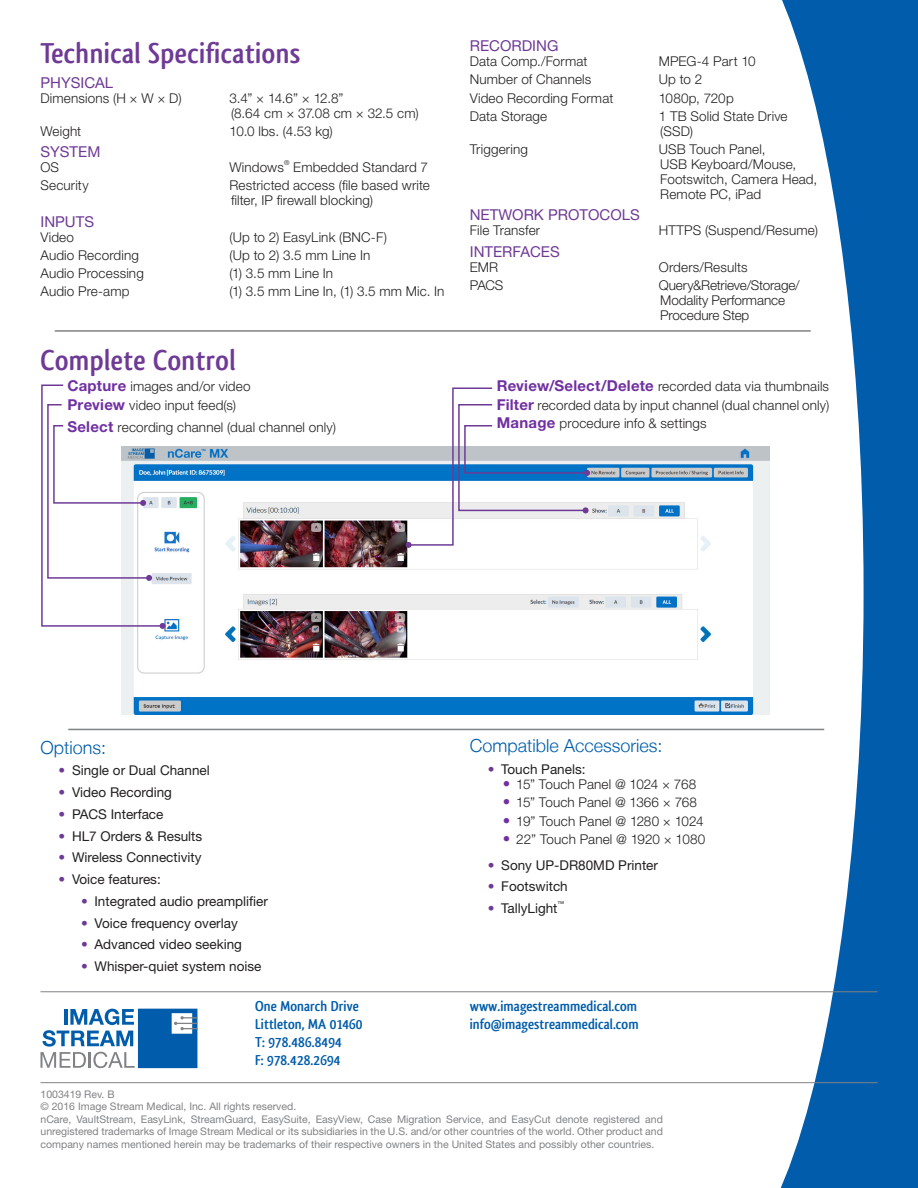
<style>
.page{position:relative;width:918px;height:1188px;background:#fff}
.page>*{position:absolute;margin:0;border:0;box-sizing:border-box;transform-origin:0 0}
.Purple_Subhead{font:700 30px "Qlassik";letter-spacing:.01em;color:#6e3a96}
.small_blue_headline{font:300 18px "Helvetica Neue LT";color:#015dab}
.Address{font:700 15px "Qlassik";color:#015dab}
.Tech_Specs_purple_he{font:15px "Helvetica Neue LT Std";color:#6e3a96}
.tech_spec_content{font:300 13.5px/15px "Helvetica Neue LT Std";letter-spacing:.01em;color:#231f20}
.t1{font:13.5px "Helvetica Neue LT Std";color:#231f20}
.body_list{font:300 13.5px "Helvetica Neue LT Std";letter-spacing:.01em;color:#231f20}
.tech_spec_content-2{font:300 13.5px/15px "Helvetica Neue LT Std";letter-spacing:-.01em;color:#231f20}
.t2{font:10.5px/12.6px "Helvetica Neue LT Std";color:#808285}
.tech_spec_content-3{font:300 6.75px "Helvetica Neue LT Std";color:#231f20}
.t3{font:6.75px "Helvetica Neue LT Std";color:#231f20}
.s1{font-weight:700;font-size:15px;color:#7030a1}
.s2{font-weight:700;color:#6e3a96}
</style>
<div class="page">
<svg style="left:775px;top:0;width:143px;height:1188px;fill:#015dab"></svg>
<hr style="left:40px;top:991px;width:838px;height:1px;background:#808285">
<svg style="left:40px;top:1009px;width:157px;height:59px"></svg>
<hr style="left:40px;top:1082px;width:838px;height:1px;background:#808285">
<hr style="left:55px;top:330px;width:756px;height:2px;background:#808285">
<hr style="left:68px;top:729px;width:756px;height:1px;background:#808285">
<img style="left:122px;top:447px;width:648px;height:267px">
<svg style="left:41px;top:384px;width:125px;height:245px"></svg>
<svg style="left:406px;top:387px;width:184px;height:161px"></svg>
<p class="Purple_Subhead" style="left:40px;top:36px;width:262px">Technical Specifications</p>
<p class="Tech_Specs_purple_he" style="left:40px;top:73px;width:74px">PHYSICAL</p>
<p class="tech_spec_content" style="left:40px;top:90px;width:143px">Dimensions (H × W × D)</p>
<p class="tech_spec_content" style="left:230px;top:90px;width:191px">3.4” × 14.6” × 12.8”<br>(8.64 cm × 37.08 cm × 32.5 cm)</p>
<p class="tech_spec_content" style="left:40px;top:123px;width:42px">Weight</p>
<p class="tech_spec_content" style="left:230px;top:123px;width:105px">10.0 lbs. (4.53 kg)</p>
<p class="Tech_Specs_purple_he" style="left:40px;top:143px;width:61px">SYSTEM</p>
<p class="tech_spec_content" style="left:40px;top:160px;width:20px">OS</p>
<p class="tech_spec_content" style="left:230px;top:160px;width:56px">Windows</p>
<p class="tech_spec_content-3" style="left:284px;top:158px;width:7px">®</p>
<p class="tech_spec_content" style="left:293px;top:160px;width:136px">Embedded Standard 7</p>
<p class="tech_spec_content" style="left:40px;top:178px;width:50px">Security</p>
<p class="tech_spec_content" style="left:230px;top:178px;width:202px">Restricted access (file based write filter, IP firewall blocking)</p>
<p class="Tech_Specs_purple_he" style="left:40px;top:212px;width:55px">INPUTS</p>
<p class="tech_spec_content" style="left:40px;top:229px;width:35px">Video</p>
<p class="tech_spec_content" style="left:230px;top:229px;width:159px">(Up to 2) EasyLink (BNC-F)</p>
<p class="tech_spec_content" style="left:40px;top:247px;width:100px">Audio Recording</p>
<p class="tech_spec_content" style="left:230px;top:247px;width:142px">(Up to 2) 3.5 mm Line In</p>
<p class="tech_spec_content" style="left:40px;top:266px;width:105px">Audio Processing</p>
<p class="tech_spec_content" style="left:230px;top:266px;width:105px">(1) 3.5 mm Line In</p>
<p class="tech_spec_content" style="left:40px;top:284px;width:91px">Audio Pre-amp</p>
<p class="tech_spec_content" style="left:230px;top:284px;width:217px">(1) 3.5 mm Line In, (1) 3.5 mm Mic. In</p>
<p class="Purple_Subhead" style="left:40px;top:342px;width:197px">Complete Control</p>
<p class="body_list" style="left:68px;top:378px;width:185px"><span class="s1">Capture</span> images and/or video</p>
<p class="body_list" style="left:68px;top:397px;width:170px"><span class="s1">Preview</span> video input feed(s)</p>
<p class="body_list" style="left:68px;top:419px;width:270px"><span class="s1">Select</span> recording channel (dual channel only)</p>
<p class="Tech_Specs_purple_he" style="left:470px;top:37px;width:90px">RECORDING</p>
<p class="tech_spec_content" style="left:470px;top:54px;width:119px">Data Comp./Format</p>
<p class="tech_spec_content" style="left:659px;top:54px;width:98px">MPEG-4 Part 10</p>
<p class="tech_spec_content" style="left:470px;top:72px;width:123px">Number of Channels</p>
<p class="tech_spec_content" style="left:659px;top:72px;width:45px">Up to 2</p>
<p class="tech_spec_content" style="left:470px;top:90px;width:145px">Video Recording Format</p>
<p class="tech_spec_content" style="left:659px;top:90px;width:76px">1080p, 720p</p>
<p class="tech_spec_content" style="left:470px;top:108px;width:79px">Data Storage</p>
<p class="tech_spec_content" style="left:659px;top:108px;width:130px">1 TB Solid State Drive (SSD)</p>
<p class="tech_spec_content" style="left:470px;top:142px;width:60px">Triggering</p>
<p class="tech_spec_content" style="left:659px;top:142px;width:160px">USB Touch Panel,<br>USB Keyboard/Mouse,<br>Footswitch, Camera Head,<br>Remote PC, iPad</p>
<p class="Tech_Specs_purple_he" style="left:470px;top:206px;width:172px">NETWORK PROTOCOLS</p>
<p class="tech_spec_content" style="left:470px;top:223px;width:72px">File Transfer</p>
<p class="tech_spec_content" style="left:659px;top:223px;width:161px">HTTPS (Suspend/Resume)</p>
<p class="Tech_Specs_purple_he" style="left:470px;top:242px;width:91px">INTERFACES</p>
<p class="tech_spec_content" style="left:470px;top:259px;width:30px">EMR</p>
<p class="tech_spec_content" style="left:659px;top:259px;width:90px">Orders/Results</p>
<p class="tech_spec_content" style="left:470px;top:277px;width:35px">PACS</p>
<p class="tech_spec_content-2" style="left:659px;top:277px;width:142px">Query&amp;Retrieve/Storage/<br>Modality Performance<br>Procedure Step</p>
<p class="body_list" style="left:497px;top:378px;width:334px"><span class="s1">Review/Select/Delete</span> recorded data via thumbnails</p>
<p class="body_list" style="left:497px;top:397px;width:334px"><span class="s1">Filter</span> recorded data by input channel (dual channel only)</p>
<p class="body_list" style="left:497px;top:415px;width:211px"><span class="s1">Manage</span> procedure info &amp; settings</p>
<p class="small_blue_headline" style="left:40px;top:736px;width:67px">Options:</p>
<p class="t1" style="left:58px;top:763px;width:153px"><span class="s2">•</span> Single or Dual Channel</p>
<p class="t1" style="left:58px;top:784px;width:115px"><span class="s2">•</span> Video Recording</p>
<p class="t1" style="left:58px;top:806px;width:106px"><span class="s2">•</span> PACS Interface</p>
<p class="t1" style="left:58px;top:828px;width:145px"><span class="s2">•</span> HL7 Orders &amp; Results</p>
<p class="t1" style="left:58px;top:850px;width:145px"><span class="s2">•</span> Wireless Connectivity</p>
<p class="t1" style="left:58px;top:871px;width:104px"><span class="s2">•</span> Voice features:</p>
<p class="t1" style="left:81px;top:893px;width:189px"><span class="s2">•</span> Integrated audio preamplifier</p>
<p class="t1" style="left:81px;top:915px;width:158px"><span class="s2">•</span> Voice frequency overlay</p>
<p class="t1" style="left:81px;top:937px;width:163px"><span class="s2">•</span> Advanced video seeking</p>
<p class="t1" style="left:81px;top:958px;width:182px"><span class="s2">•</span> Whisper-quiet system noise</p>
<p class="Address" style="left:255px;top:998px;width:105px">One Monarch Drive</p>
<p class="Address" style="left:255px;top:1016px;width:109px">Littleton, MA 01460</p>
<p class="Address" style="left:255px;top:1034px;width:88px">T: 978.486.8494</p>
<p class="Address" style="left:255px;top:1052px;width:87px">F: 978.428.2694</p>
<p class="small_blue_headline" style="left:470px;top:735px;width:194px">Compatible Accessories:</p>
<p class="t1" style="left:488px;top:761px;width:99px"><span class="s2">•</span> Touch Panels:</p>
<p class="tech_spec_content" style="left:503px;top:776px;width:195px"><span class="s1">•</span> 15” Touch Panel @ 1024 × 768</p>
<p class="tech_spec_content" style="left:503px;top:795px;width:196px"><span class="s1">•</span> 15” Touch Panel @ 1366 × 768</p>
<p class="tech_spec_content" style="left:503px;top:813px;width:202px"><span class="s1">•</span> 19” Touch Panel @ 1280 × 1024</p>
<p class="tech_spec_content" style="left:503px;top:832px;width:204px"><span class="s1">•</span> 22” Touch Panel @ 1920 × 1080</p>
<p class="t1" style="left:488px;top:857px;width:172px"><span class="s2">•</span> Sony UP-DR80MD Printer</p>
<p class="t1" style="left:488px;top:879px;width:81px"><span class="s2">•</span> Footswitch</p>
<p class="t1" style="left:488px;top:900px;width:71px"><span class="s2">•</span> TallyLight</p>
<p class="t3" style="left:558px;top:899px;width:8px">™</p>
<p class="Address" style="left:470px;top:998px;width:169px">www.imagestreammedical.com</p>
<p class="Address" style="left:470px;top:1016px;width:170px">info@imagestreammedical.com</p>
<p class="t2" style="left:40px;top:1088px;width:624px">1003419 Rev. B<br>© 2016 Image Stream Medical, Inc. All rights reserved.<br>nCare, VaultStream, EasyLink, StreamGuard, EasySuite, EasyView, Case Migration Service, and EasyCut denote registered and unregistered trademarks of Image Stream Medical or its subsidiaries in the U.S. and/or other countries of the world. Other product and company names mentioned herein may be trademarks of their respective owners in the United States and possibly other countries.</p>
</div>
